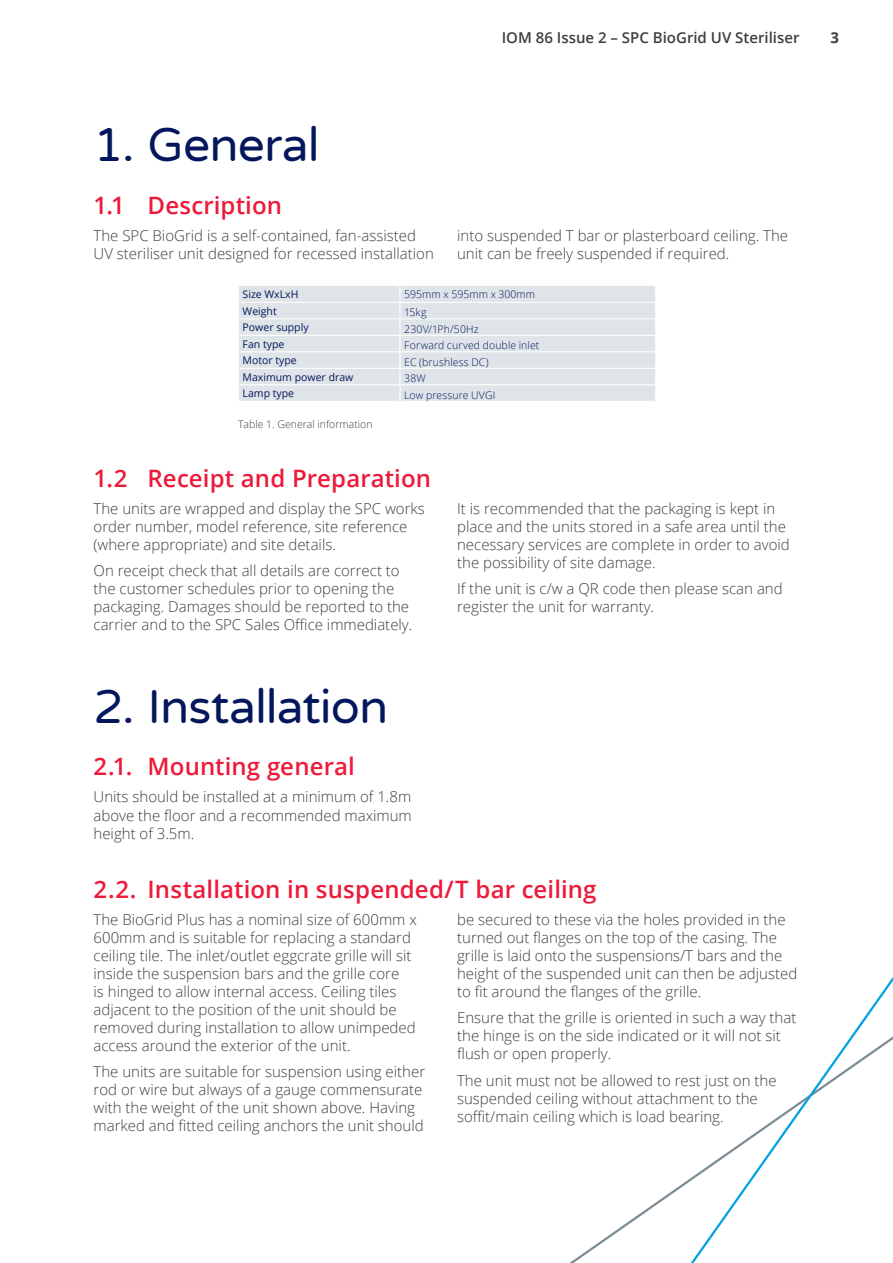
<style>
.page{position:relative;width:893px;height:1263px;background:#fff}
.page>*{position:absolute;margin:0;border:0;box-sizing:border-box;transform-origin:0 0}
.t1{font:48px "Varela Round";letter-spacing:-.02em;color:#04175c}
.t2{font:600 24px "Open Sans";letter-spacing:.005em;color:#ed1a3a}
.t3{font:300 15px/18px "Open Sans";color:#3e3e3f}
.t4{font:600 15px "Open Sans";color:#3e3e3f}
.t5{font:700 15px "Open Sans";color:#3e3e3f}
.t6{font:300 10.5px "Open Sans";letter-spacing:.01em;color:#04175c}
.t7{font:10.5px "Open Sans";color:#04175c}
.t8{font:300 10.5px "Open Sans";color:#3e3e3f}
</style>
<div class="page">
<div style="left:239px;top:286px;width:416px;height:115px;background:#dfe4e8"></div>
<hr style="left:239px;top:302px;width:161px;height:1px;background:#fff">
<hr style="left:400px;top:302px;width:255px;height:1px;background:#fff">
<hr style="left:239px;top:318px;width:161px;height:1px;background:#fff">
<hr style="left:400px;top:318px;width:255px;height:1px;background:#fff">
<hr style="left:239px;top:335px;width:161px;height:1px;background:#fff">
<hr style="left:400px;top:335px;width:255px;height:1px;background:#fff">
<hr style="left:239px;top:351px;width:161px;height:1px;background:#fff">
<hr style="left:400px;top:351px;width:255px;height:1px;background:#fff">
<hr style="left:239px;top:368px;width:161px;height:1px;background:#fff">
<hr style="left:400px;top:368px;width:255px;height:1px;background:#fff">
<hr style="left:239px;top:384px;width:161px;height:1px;background:#fff">
<hr style="left:400px;top:384px;width:255px;height:1px;background:#fff">
<svg style="left:399px;top:286px;width:2px;height:115px"></svg>
<svg style="left:669px;top:977px;width:224px;height:286px"></svg>
<p class="t4" style="left:502px;top:28px;width:299px">IOM 86 Issue 2 – SPC BioGrid UV Steriliser</p>
<p class="t5" style="left:830px;top:27px;width:10px">3</p>
<h1 class="t1" style="left:94px;top:112px;width:228px">1. General</h1>
<h2 class="t2" style="left:94px;top:189px;width:190px">1.1 Description</h2>
<p class="t3" style="left:94px;top:226px;width:342px">The SPC BioGrid is a self-contained, fan-assisted<br>UV steriliser unit designed for recessed installation</p>
<p class="t3" style="left:457px;top:226px;width:332px">into suspended T bar or plasterboard ceiling. The unit can be freely suspended if required.</p>
<p class="t7" style="left:243px;top:287px;width:57px">Size WxLxH</p>
<p class="t6" style="left:404px;top:287px;width:132px">595mm x 595mm x 300mm</p>
<p class="t7" style="left:243px;top:304px;width:36px">Weight</p>
<p class="t6" style="left:404px;top:305px;width:24px">15kg</p>
<p class="t7" style="left:243px;top:320px;width:68px">Power supply</p>
<p class="t6" style="left:404px;top:322px;width:76px">230V/1Ph/50Hz</p>
<p class="t7" style="left:243px;top:337px;width:43px">Fan type</p>
<p class="t6" style="left:404px;top:338px;width:137px">Forward curved double inlet</p>
<p class="t7" style="left:243px;top:353px;width:56px">Motor type</p>
<p class="t6" style="left:404px;top:355px;width:86px">EC (brushless DC)</p>
<p class="t7" style="left:243px;top:370px;width:112px">Maximum power draw</p>
<p class="t6" style="left:404px;top:371px;width:23px">38W</p>
<p class="t7" style="left:243px;top:386px;width:53px">Lamp type</p>
<p class="t6" style="left:404px;top:388px;width:93px">Low pressure UVGI</p>
<p class="t8" style="left:238px;top:417px;width:136px">Table 1. General information</p>
<h2 class="t2" style="left:94px;top:462px;width:339px">1.2 Receipt and Preparation</h2>
<p class="t3" style="left:94px;top:499px;width:333px">The units are wrapped and display the SPC works order number, model reference, site reference (where appropriate) and site details.</p>
<p class="t3" style="left:94px;top:561px;width:320px">On receipt check that all details are correct to the customer schedules prior to opening the packaging. Damages should be reported to the carrier and to the SPC Sales Office immediately.</p>
<p class="t3" style="left:457px;top:499px;width:334px">It is recommended that the packaging is kept in place and the units stored in a safe area until the necessary services are complete in order to avoid the possibility of site damage.</p>
<p class="t3" style="left:457px;top:579px;width:327px">If the unit is c/w a QR code then please scan and register the unit for warranty.</p>
<h1 class="t1" style="left:94px;top:673px;width:296px">2. Installation</h1>
<h2 class="t2" style="left:94px;top:750px;width:263px">2.1. Mounting general</h2>
<p class="t3" style="left:94px;top:787px;width:320px;text-align:justify">Units should be installed at a minimum of 1.8m above the floor and a recommended maximum height of 3.5m.</p>
<h2 class="t2" style="left:94px;top:873px;width:505px">2.2. Installation in suspended/T bar ceiling</h2>
<p class="t3" style="left:94px;top:910px;width:325px">The BioGrid Plus has a nominal size of 600mm x 600mm and is suitable for replacing a standard ceiling tile. The inlet/outlet eggcrate grille will sit inside the suspension bars and the grille core<br>is hinged to allow internal access. Ceiling tiles adjacent to the position of the unit should be removed during installation to allow unimpeded access around the exterior of the unit.</p>
<p class="t3" style="left:94px;top:1062px;width:333px">The units are suitable for suspension using either rod or wire but always of a gauge commensurate with the weight of the unit shown above. Having marked and fitted ceiling anchors the unit should</p>
<p class="t3" style="left:457px;top:910px;width:342px">be secured to these via the holes provided in the turned out flanges on the top of the casing. The grille is laid onto the suspensions/T bars and the height of the suspended unit can then be adjusted to fit around the flanges of the grille.</p>
<p class="t3" style="left:457px;top:1008px;width:341px">Ensure that the grille is oriented in such a way that the hinge is on the side indicated or it will not sit flush or open properly.</p>
<p class="t3" style="left:457px;top:1071px;width:321px">The unit must not be allowed to rest just on the suspended ceiling without attachment to the soffit/main ceiling which is load bearing.</p>
</div>
